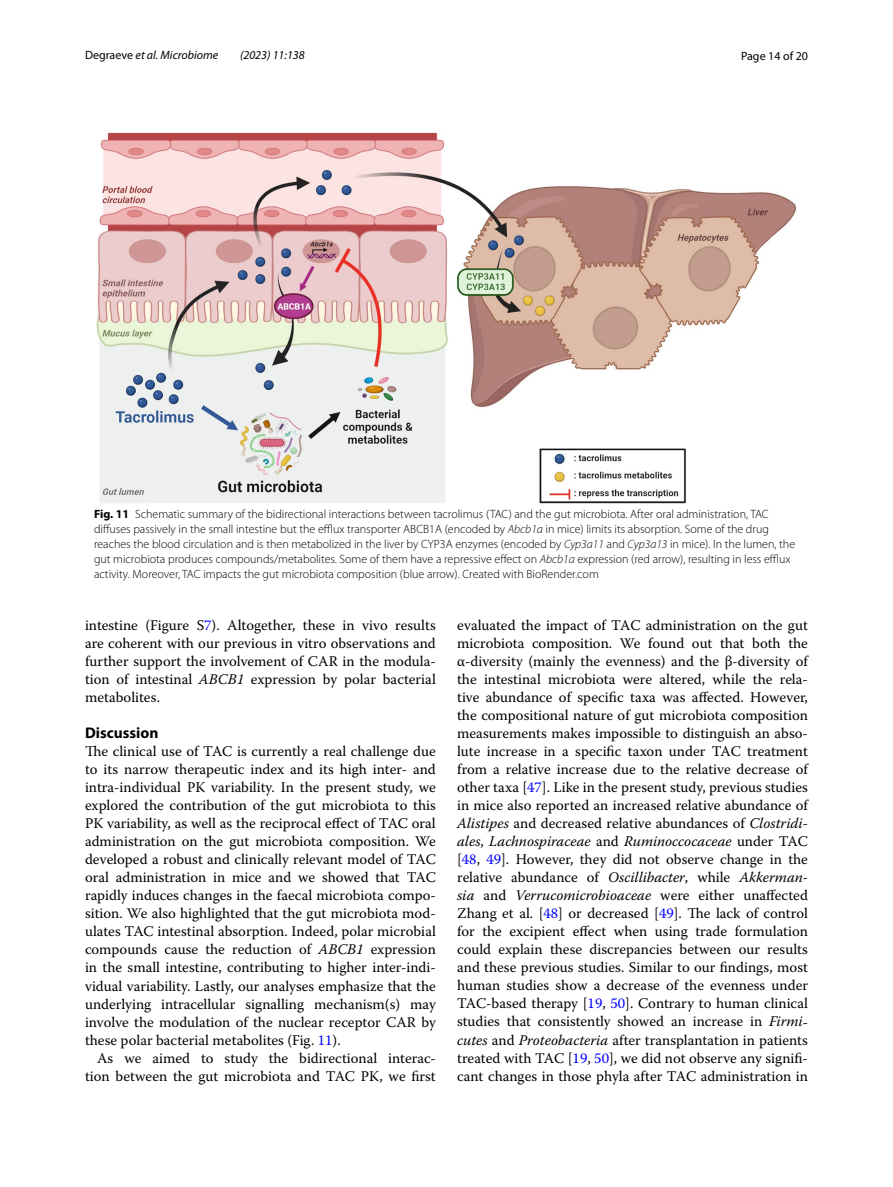
<style>
.page{position:relative;width:893px;height:1187px;background:#fff}
.page>*{position:absolute;margin:0;border:0;box-sizing:border-box;transform-origin:0 0}
.t1{font:700 15.45px "Myriad Pro";color:#000}
.t2{font:14.7px/18px "Warnock Pro";color:#000;text-align:justify}
.t3{font:300 12px/15px "Myriad Pro";color:#000}
.t4{font:italic 12px "Myriad Pro";color:#000}
.t5{font:12px "Myriad Pro";color:#000}
.s1{font-style:normal}
.s2{font-weight:700}
.s3{font-style:italic}
.s4{color:#00f}
</style>
<div class="page">
<img style="left:96px;top:133px;width:701px;height:370px">
<p class="t4" style="left:85px;top:48px;width:135px"><span class="s1">Degraeve</span> et al. Microbiome</p>
<p class="t4" style="left:240px;top:48px;width:66px">(2023) 11:138</p>
<p class="t5" style="left:741px;top:48px;width:68px">Page 14 of 20</p>
<p class="t3" style="left:94px;top:507px;width:703px"><span class="s2">Fig. 11</span> Schematic summary of the bidirectional interactions between tacrolimus (TAC) and the gut microbiota. After oral administration, TAC diffuses passively in the small intestine but the efflux transporter ABCB1A (encoded by <span class="s3">Abcb1a</span> in mice) limits its absorption. Some of the drug reaches the blood circulation and is then metabolized in the liver by CYP3A enzymes (encoded by <span class="s3">Cyp3a11</span> and <span class="s3">Cyp3a13</span> in mice). In the lumen, the gut microbiota produces compounds/metabolites. Some of them have a repressive effect on <span class="s3">Abcb1a</span> expression (red arrow), resulting in less efflux activity. Moreover, TAC impacts the gut microbiota composition (blue arrow). Created with BioRender.com</p>
<p class="t2" style="left:85px;top:616px;width:352px">intestine (Figure S<span class="s4">7</span>). Altogether, these in vivo results are coherent with our previous in vitro observations and further support the involvement of CAR in the modula&shy;tion of intestinal <span class="s3">ABCB1</span> expression by polar bacterial metabolites.</p>
<p class="t1" style="left:85px;top:723px;width:75px">Discussion</p>
<p class="t2" style="left:85px;top:742px;width:352px">The clinical use of TAC is currently a real challenge due to its narrow therapeutic index and its high inter- and intra-individual PK variability. In the present study, we explored the contribution of the gut microbiota to this PK variability, as well as the reciprocal effect of TAC oral administration on the gut microbiota composition. We developed a robust and clinically relevant model of TAC oral administration in mice and we showed that TAC rapidly induces changes in the faecal microbiota compo&shy;sition. We also highlighted that the gut microbiota mod&shy;ulates TAC intestinal absorption. Indeed, polar microbial compounds cause the reduction of <span class="s3">ABCB1</span> expression in the small intestine, contributing to higher inter-indi&shy;vidual variability. Lastly, our analyses emphasize that the underlying intracellular signalling mechanism(s) may involve the modulation of the nuclear receptor CAR by these polar bacterial metabolites (Fig. <span class="s4">11</span>).</p>
<p class="t2" style="left:85px;top:1048px;width:352px;text-align:right">As we aimed to study the bidirectional interac&shy;tion between the gut microbiota and TAC PK, we first</p>
<p class="t2" style="left:457px;top:616px;width:352px">evaluated the impact of TAC administration on the gut microbiota composition. We found out that both the α-diversity (mainly the evenness) and the β-diversity of the intestinal microbiota were altered, while the rela&shy;tive abundance of specific taxa was affected. However, the compositional nature of gut microbiota composition measurements makes impossible to distinguish an abso&shy;lute increase in a specific taxon under TAC treatment from a relative increase due to the relative decrease of other taxa [<span class="s4">47</span>]. Like in the present study, previous studies in mice also reported an increased relative abundance of <span class="s3">Alistipes</span> and decreased relative abundances of <span class="s3">Clostridi&shy;ales</span>, <span class="s3">Lachnospiraceae</span> and <span class="s3">Ruminoccocaceae</span> under TAC [<span class="s4">48</span>, <span class="s4">49</span>]. However, they did not observe change in the relative abundance of <span class="s3">Oscillibacter</span>, while <span class="s3">Akkerman&shy;sia</span> and <span class="s3">Verrucomicrobioaceae</span> were either unaffected Zhang et al. [<span class="s4">48</span>] or decreased [<span class="s4">49</span>]. The lack of control for the excipient effect when using trade formulation could explain these discrepancies between our results and these previous studies. Similar to our findings, most human studies show a decrease of the evenness under TAC-based therapy [<span class="s4">19</span>, <span class="s4">50</span>]. Contrary to human clinical studies that consistently showed an increase in <span class="s3">Firmi&shy;cutes</span> and <span class="s3">Proteobacteria</span> after transplantation in patients treated with TAC [<span class="s4">19</span>, <span class="s4">50</span>], we did not observe any signifi&shy;cant changes in those phyla after TAC administration in</p>
</div>
